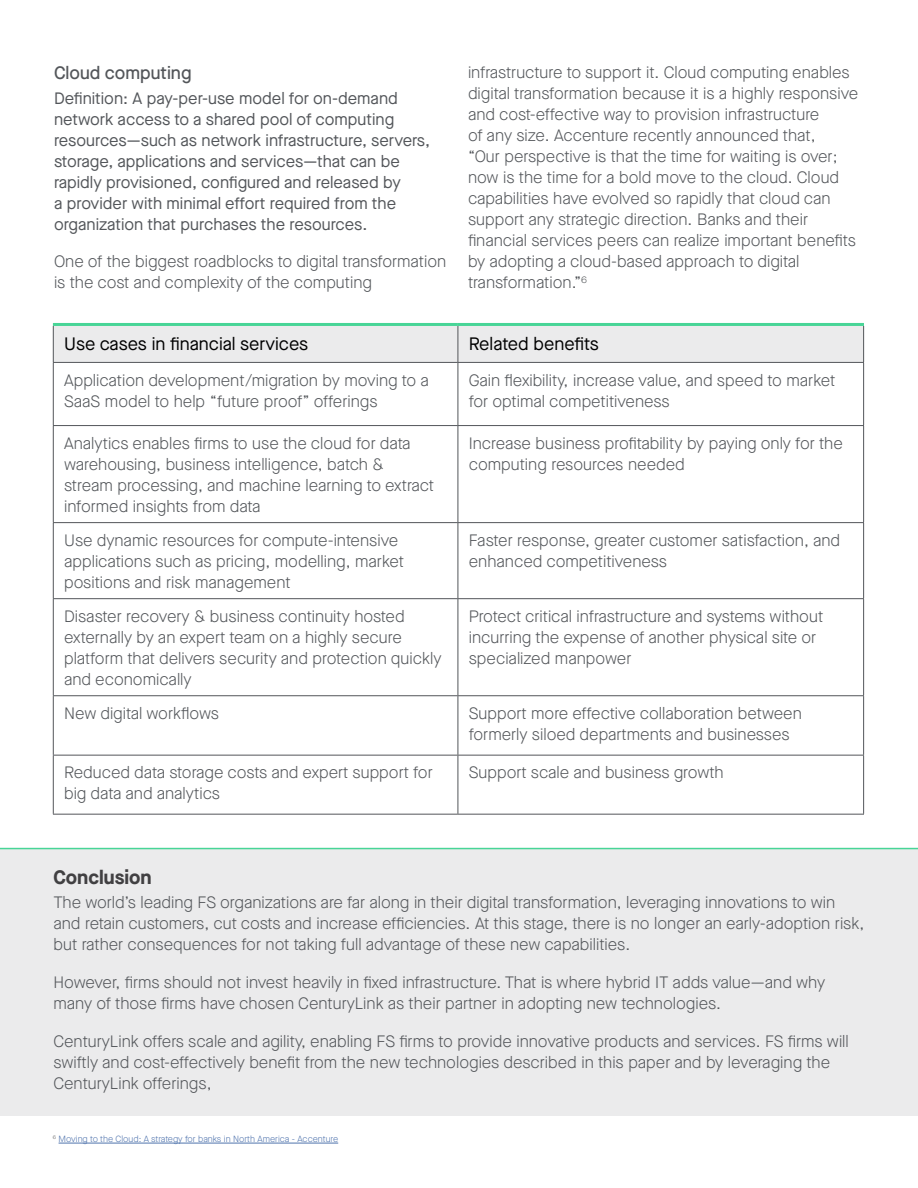
<style>
.page{position:relative;width:918px;height:1188px;background:#fff}
.page>*{position:absolute;margin:0;border:0;box-sizing:border-box;transform-origin:0 0}
.t1{font:700 19.5px "Maison Neue";color:#414042}
.t2{font:18px "Maison Neue";color:#000}
.t3{font:500 18px "Maison Neue";color:#53565a}
.t4{font:300 16.5px/21px "Maison Neue";color:#53565a}
.t5{font:16.5px/21px "Maison Neue";color:#53565a}
.t6{font:300 9px "Maison Neue";color:#4f73ad}
</style>
<div class="page">
<div style="left:0;top:849px;width:918px;height:267px;background:#ebebec"></div>
<hr style="left:0;top:848px;width:918px;height:1px;background:#48d597">
<hr style="left:59px;top:1143px;width:279px;height:1px;background:#4f73ad">
<div style="left:53px;top:324px;width:405px;height:38px;background:#ebebec"></div>
<div style="left:458px;top:324px;width:406px;height:38px;background:#ebebec"></div>
<hr style="left:53px;top:363px;width:1px;height:62px;background:#53565a">
<hr style="left:458px;top:363px;width:1px;height:62px;background:#53565a">
<hr style="left:863px;top:363px;width:1px;height:62px;background:#53565a">
<hr style="left:53px;top:425px;width:405px;height:1px;background:#53565a">
<hr style="left:53px;top:426px;width:1px;height:96px;background:#53565a">
<hr style="left:458px;top:425px;width:406px;height:1px;background:#53565a">
<hr style="left:458px;top:426px;width:1px;height:96px;background:#53565a">
<hr style="left:863px;top:426px;width:1px;height:96px;background:#53565a">
<hr style="left:53px;top:522px;width:405px;height:1px;background:#53565a">
<hr style="left:53px;top:523px;width:1px;height:75px;background:#53565a">
<hr style="left:458px;top:522px;width:406px;height:1px;background:#53565a">
<hr style="left:458px;top:523px;width:1px;height:75px;background:#53565a">
<hr style="left:863px;top:523px;width:1px;height:75px;background:#53565a">
<hr style="left:53px;top:598px;width:405px;height:1px;background:#53565a">
<hr style="left:53px;top:599px;width:1px;height:96px;background:#53565a">
<hr style="left:458px;top:598px;width:406px;height:1px;background:#53565a">
<hr style="left:458px;top:599px;width:1px;height:96px;background:#53565a">
<hr style="left:863px;top:599px;width:1px;height:96px;background:#53565a">
<hr style="left:53px;top:695px;width:405px;height:1px;background:#53565a">
<hr style="left:53px;top:696px;width:1px;height:59px;background:#53565a">
<hr style="left:458px;top:695px;width:406px;height:1px;background:#53565a">
<hr style="left:458px;top:696px;width:1px;height:59px;background:#53565a">
<hr style="left:863px;top:696px;width:1px;height:59px;background:#53565a">
<hr style="left:53px;top:755px;width:405px;height:1px;background:#53565a">
<hr style="left:53px;top:756px;width:1px;height:58px;background:#53565a">
<hr style="left:458px;top:755px;width:406px;height:1px;background:#53565a">
<hr style="left:458px;top:756px;width:1px;height:58px;background:#53565a">
<hr style="left:863px;top:756px;width:1px;height:58px;background:#53565a">
<hr style="left:53px;top:814px;width:405px;height:1px;background:#53565a">
<hr style="left:458px;top:814px;width:406px;height:1px;background:#53565a">
<hr style="left:53px;top:326px;width:1px;height:36px;background:#53565a">
<hr style="left:458px;top:326px;width:1px;height:36px;background:#53565a">
<hr style="left:863px;top:326px;width:1px;height:36px;background:#53565a">
<hr style="left:53px;top:362px;width:405px;height:1px;background:#53565a">
<hr style="left:458px;top:362px;width:406px;height:1px;background:#53565a">
<hr style="left:53px;top:323px;width:405px;height:3px;background:#48d597">
<hr style="left:458px;top:323px;width:406px;height:3px;background:#48d597">
<p class="t3" style="left:54px;top:61px;width:139px">Cloud computing</p>
<p class="t5" style="left:54px;top:87px;width:378px">Definition: A pay-per-use model for on-demand network access to a shared pool of computing resources—such as network infrastructure, servers, storage, applications and services—that can be rapidly provisioned, configured and released by<br>a provider with minimal effort required from the organization that purchases the resources.</p>
<p class="t4" style="left:54px;top:251px;width:394px">One of the biggest roadblocks to digital transformation is the cost and complexity of the computing</p>
<p class="t4" style="left:468px;top:62px;width:392px">infrastructure to support it. Cloud computing enables digital transformation because it is a highly responsive and cost-effective way to provision infrastructure<br>of any size. Accenture recently announced that,<br>“Our perspective is that the time for waiting is over; now is the time for a bold move to the cloud. Cloud capabilities have evolved so rapidly that cloud can support any strategic direction. Banks and their financial services peers can realize important benefits by adopting a cloud-based approach to digital transformation.”<sup>6</sup></p>
<p class="t2" style="left:64px;top:332px;width:246px">Use cases in financial services</p>
<p class="t2" style="left:469px;top:332px;width:132px">Related benefits</p>
<p class="t4" style="left:64px;top:369px;width:366px">Application development/migration by moving to a<br>SaaS model to help “future proof” offerings</p>
<p class="t4" style="left:469px;top:369px;width:368px">Gain flexibility, increase value, and speed to market for optimal competitiveness</p>
<p class="t4" style="left:64px;top:433px;width:372px">Analytics enables firms to use the cloud for data warehousing, business intelligence, batch &amp; stream processing, and machine learning to extract informed insights from data</p>
<p class="t4" style="left:469px;top:433px;width:376px">Increase business profitability by paying only for the computing resources needed</p>
<p class="t4" style="left:64px;top:530px;width:342px">Use dynamic resources for compute-intensive applications such as pricing, modelling, market positions and risk management</p>
<p class="t4" style="left:469px;top:530px;width:373px">Faster response, greater customer satisfaction, and enhanced competitiveness</p>
<p class="t4" style="left:64px;top:606px;width:379px">Disaster recovery &amp; business continuity hosted externally by an expert team on a highly secure platform that delivers security and protection quickly and economically</p>
<p class="t4" style="left:469px;top:606px;width:356px">Protect critical infrastructure and systems without incurring the expense of another physical site or specialized manpower</p>
<p class="t4" style="left:64px;top:703px;width:156px">New digital workflows</p>
<p class="t4" style="left:469px;top:703px;width:335px">Support more effective collaboration between formerly siloed departments and businesses</p>
<p class="t4" style="left:64px;top:762px;width:370px">Reduced data storage costs and expert support for big data and analytics</p>
<p class="t4" style="left:469px;top:762px;width:256px">Support scale and business growth</p>
<p class="t1" style="left:53px;top:864px;width:100px">Conclusion</p>
<p class="t4" style="left:53px;top:892px;width:812px">The world’s leading FS organizations are far along in their digital transformation, leveraging innovations to win and retain customers, cut costs and increase efficiencies. At this stage, there is no longer an early-adoption risk, but rather consequences for not taking full advantage of these new capabilities.</p>
<p class="t4" style="left:53px;top:972px;width:773px">However, firms should not invest heavily in fixed infrastructure. That is where hybrid IT adds value—and why many of those firms have chosen CenturyLink as their partner in adopting new technologies.</p>
<p class="t4" style="left:53px;top:1031px;width:797px">CenturyLink offers scale and agility, enabling FS firms to provide innovative products and services. FS firms will swiftly and cost-effectively benefit from the new technologies described in this paper and by leveraging the<br>CenturyLink offerings,</p>
<p class="t6" style="left:53px;top:1133px;width:287px"><sup>6</sup> Moving to the Cloud: A strategy for banks in North America - Accenture</p>
</div>
